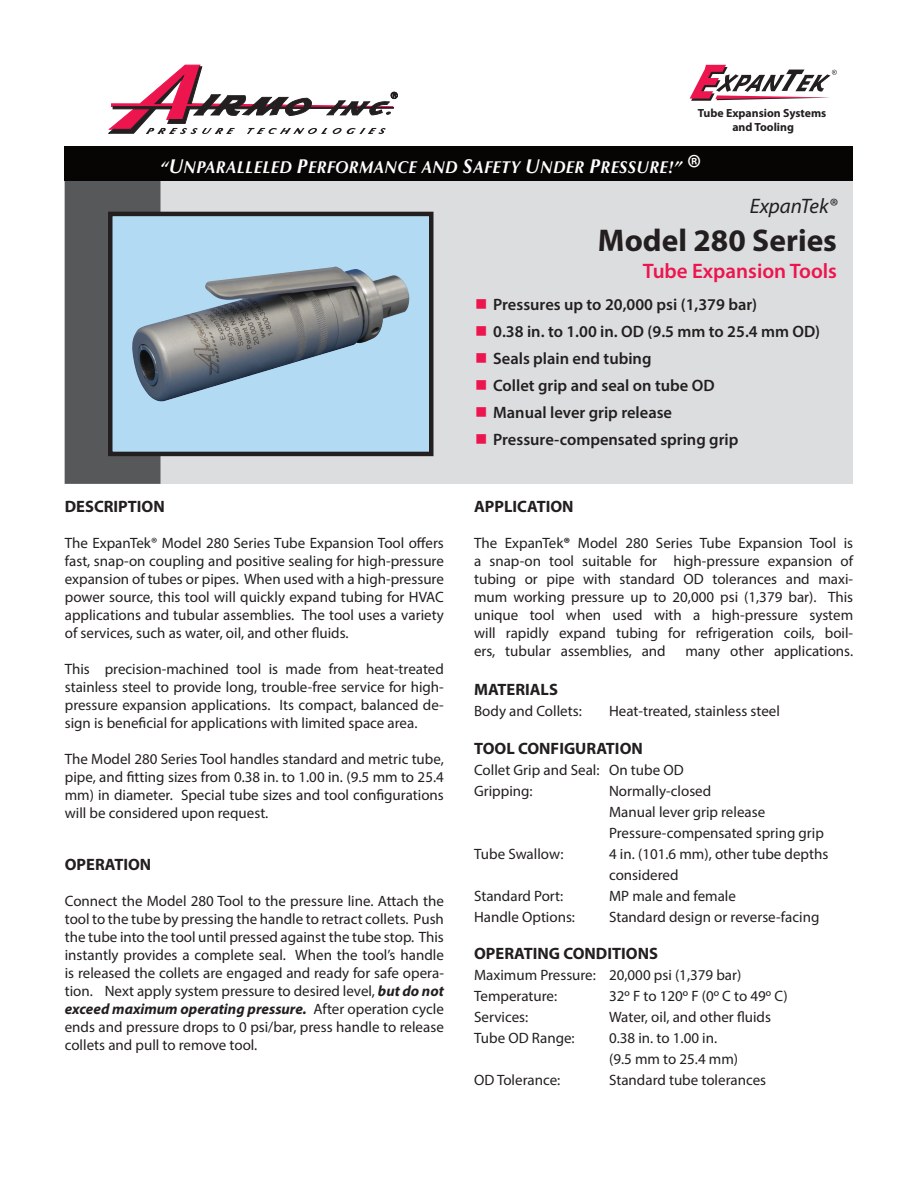
<style>
.page{position:relative;width:918px;height:1188px;background:#fff}
.page>*{position:absolute;margin:0;border:0;box-sizing:border-box;transform-origin:0 0}
.t1{font:38.4px "Myriad Pro";color:#fff;scale:.92 1}
.t2{font:700 31.5px "Myriad Pro";color:#231f20}
.t3{font:600 21px "Myriad Pro";color:#ed154e}
.t4{font:italic 21px "Myriad Pro";color:#231f20}
.t5{font:italic 700 17.25px "Optima LT Std";letter-spacing:.025em;color:#fff;scale:.92 1}
.t6{font:600 16.5px "Myriad Pro";color:#231f20}
.t7{font:700 16.5px "Myriad Pro";color:#231f20}
.t8{font:15px/18px "Myriad Pro";color:#231f20;text-align:justify}
.t9{font:700 11.85px/14.2px "Myriad Pro";color:#231f20;text-align:center}
.s1{font-size:20.1px}
.s2{font-weight:700;font-style:italic}
.s3{color:#ed154e}
.s4{font-weight:700}
</style>
<div class="page">
<div style="left:65px;top:149px;width:788px;height:335px;background:#dcdddf"></div>
<div style="left:65px;top:149px;width:95px;height:335px;background:#57585a"></div>
<div style="left:65px;top:147px;width:788px;height:34px;background:#060504"></div>
<div style="left:110px;top:214px;width:321px;height:240px;background:#b3daf3"></div>
<div style="left:108px;top:212px;width:326px;height:244px;border:4px solid #231f20"></div>
<svg style="left:690px;top:65px;width:147px;height:36px"></svg>
<img style="left:132px;top:266px;width:277px;height:136px">
<svg style="left:108px;top:65px;width:290px;height:69px"></svg>
<p class="t9" style="left:698px;top:105px;width:130px">Tube Expansion Systems and Tooling</p>
<p class="t5" style="left:160px;top:157px;width:568px">“<span class="s1">U</span>NPARALLELED <span class="s1">P</span>ERFORMANCE AND <span class="s1">S</span>AFETY <span class="s1">U</span>NDER <span class="s1">P</span>RESSURE!”</p>
<h1 class="t1" style="left:687px;top:144px;width:18px">®</h1>
<h3 class="t4" style="left:750px;top:193px;width:89px">ExpanTek®</h3>
<p class="t7" style="left:65px;top:496px;width:102px">DESCRIPTION</p>
<p class="t8" style="left:65px;top:534px;width:381px">The ExpanTek® Model 280 Series Tube Expansion Tool offers fast, snap-on coupling and positive sealing for high-pressure expansion of tubes or pipes. When used with a high-pressure power source, this tool will quickly expand tubing for HVAC applications and tubular assemblies. The tool uses a variety of services, such as water, oil, and other fluids.</p>
<p class="t8" style="left:65px;top:660px;width:381px">This precision-machined tool is made from heat-treated stainless steel to provide long, trouble-free service for high&shy;pressure expansion applications. Its compact, balanced de&shy;sign is beneficial for applications with limited space area.</p>
<p class="t8" style="left:65px;top:750px;width:381px">The Model 280 Series Tool handles standard and metric tube, pipe, and fitting sizes from 0.38 in. to 1.00 in. (9.5 mm to 25.4 mm) in diameter. Special tube sizes and tool configurations will be considered upon request.</p>
<p class="t7" style="left:65px;top:854px;width:88px">OPERATION</p>
<p class="t8" style="left:65px;top:892px;width:381px">Connect the Model 280 Tool to the pressure line. Attach the tool to the tube by pressing the handle to retract collets. Push the tube into the tool until pressed against the tube stop. This instantly provides a complete seal. When the tool’s handle is released the collets are engaged and ready for safe opera&shy;tion. Next apply system pressure to desired level, <span class="s2">but do not exceed maximum operating pressure.</span> After operation cycle ends and pressure drops to 0 psi/bar, press handle to release collets and pull to remove tool.</p>
<h2 class="t2" style="left:598px;top:219px;width:241px">Model 280 Series</h2>
<h3 class="t3" style="left:643px;top:257px;width:196px">Tube Expansion Tools</h3>
<p class="t6" style="left:475px;top:294px;width:284px"><span class="s3">■</span> Pressures up to 20,000 psi (1,379 bar)</p>
<p class="t6" style="left:475px;top:321px;width:346px"><span class="s3">■</span> 0.38 in. to 1.00 in. OD (9.5 mm to 25.4 mm OD)</p>
<p class="t6" style="left:475px;top:348px;width:178px"><span class="s3">■</span> Seals plain end tubing</p>
<p class="t6" style="left:475px;top:375px;width:241px"><span class="s3">■</span> Collet grip and seal on tube OD</p>
<p class="t6" style="left:475px;top:402px;width:198px"><span class="s3">■</span> Manual lever grip release</p>
<p class="t6" style="left:475px;top:429px;width:265px"><span class="s3">■</span> Pressure-compensated spring grip</p>
<p class="t7" style="left:474px;top:496px;width:101px">APPLICATION</p>
<p class="t8" style="left:474px;top:534px;width:381px">The ExpanTek<span class="s4">®</span> Model 280 Series Tube Expansion Tool is a snap-on tool suitable for high-pressure expansion of tubing or pipe with standard OD tolerances and maxi&shy;mum working pressure up to 20,000 psi (1,379 bar). This unique tool when used with a high-pressure system will rapidly expand tubing for refrigeration coils, boil&shy;ers, tubular assemblies, and</p>
<p class="t8" style="left:685px;top:642px;width:169px">many other applications.</p>
<p class="t7" style="left:474px;top:679px;width:85px">MATERIALS</p>
<p class="t8" style="left:474px;top:702px;width:109px">Body and Collets:</p>
<p class="t8" style="left:609px;top:702px;width:172px">Heat-treated, stainless steel</p>
<p class="t7" style="left:474px;top:737px;width:170px">TOOL CONFIGURATION</p>
<p class="t8" style="left:474px;top:759px;width:211px;line-height:21px">Collet Grip and Seal: On tube OD<br>Gripping:</p>
<p class="t8" style="left:609px;top:780px;width:216px;line-height:21px;text-align:left">Normally-closed<br>Manual lever grip release<br>Pressure-compensated spring grip</p>
<p class="t8" style="left:474px;top:844px;width:91px">Tube Swallow:</p>
<p class="t8" style="left:609px;top:843px;width:221px;line-height:21px">4 in. (101.6 mm), other tube depths considered</p>
<p class="t8" style="left:474px;top:886px;width:91px">Standard Port:</p>
<p class="t8" style="left:609px;top:886px;width:128px">MP male and female</p>
<p class="t8" style="left:474px;top:907px;width:102px">Handle Options:</p>
<p class="t8" style="left:609px;top:907px;width:212px">Standard design or reverse-facing</p>
<p class="t7" style="left:474px;top:943px;width:185px">OPERATING CONDITIONS</p>
<p class="t8" style="left:474px;top:965px;width:269px;line-height:21px">Maximum Pressure: 20,000 psi (1,379 bar)<br>Temperature:</p>
<p class="t8" style="left:609px;top:987px;width:180px">32º F to 120º F (0º C to 49º C)</p>
<p class="t8" style="left:474px;top:1008px;width:56px">Services:</p>
<p class="t8" style="left:609px;top:1008px;width:163px">Water, oil, and other fluids</p>
<p class="t8" style="left:474px;top:1029px;width:102px">Tube OD Range:</p>
<p class="t8" style="left:609px;top:1028px;width:131px;line-height:21px">0.38 in. to 1.00 in. (9.5 mm to 25.4 mm)</p>
<p class="t8" style="left:474px;top:1071px;width:88px">OD Tolerance:</p>
<p class="t8" style="left:609px;top:1071px;width:159px">Standard tube tolerances</p>
</div>
